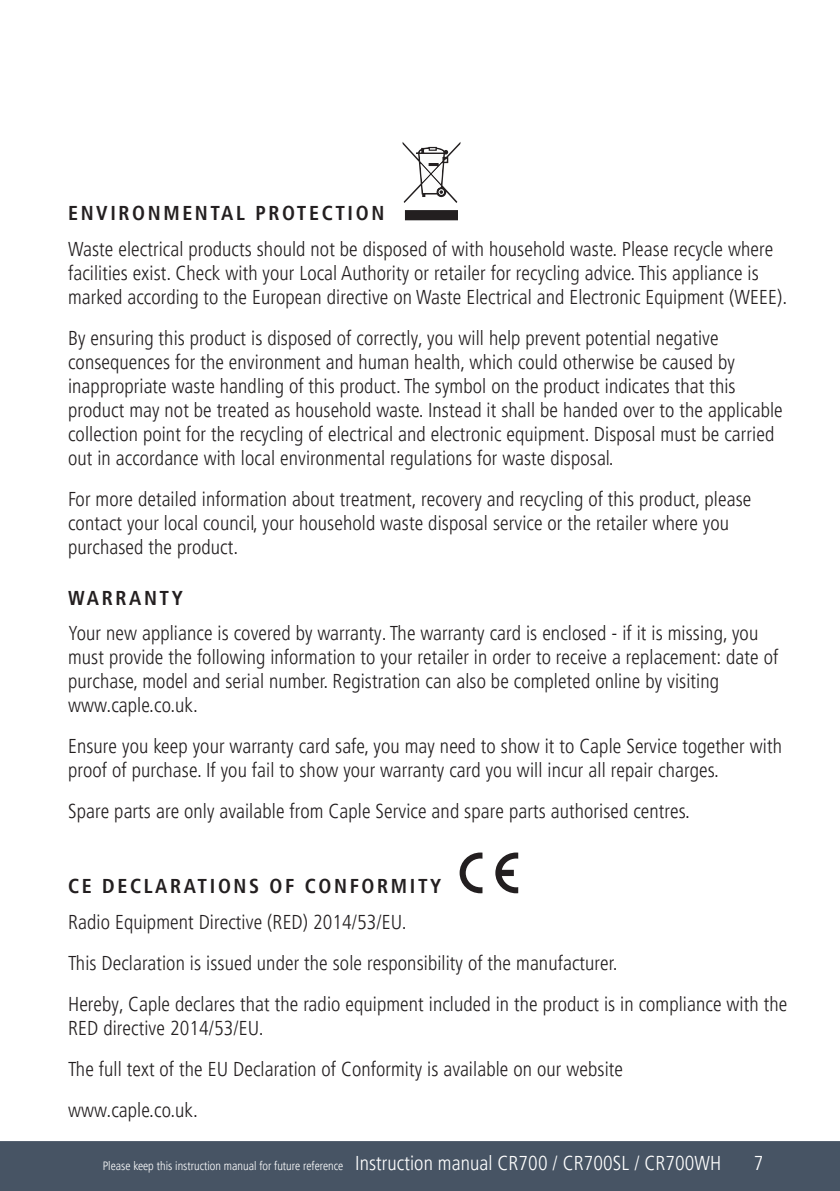
<style>
.page{position:relative;width:840px;height:1191px;background:#fff}
.page>*{position:absolute;margin:0;border:0;box-sizing:border-box;transform-origin:0 0}
.t1{font:300 condensed 20px/24px "Frutiger LT Pro";letter-spacing:.005em;color:#231f20}
.t2{font:700 condensed 20px "Frutiger LT Pro";letter-spacing:.13em;color:#231f20}
.t3{font:300 condensed 20px "Frutiger LT Pro";color:#fff}
.t4{font:300 condensed 12px "Frutiger LT Pro";color:#fff}
.s1{font-size:20px}
</style>
<div class="page">
<div style="left:0;top:1141px;width:839px;height:50px;background:#475464"></div>
<svg style="left:402px;top:142px;width:58px;height:61px"></svg>
<div style="left:405px;top:211px;width:52px;height:8px;background:#231f20"></div>
<div style="left:405px;top:210px;width:52px;height:10px;border:2px solid #231f20"></div>
<svg style="left:459px;top:852px;width:23px;height:41px"></svg>
<svg style="left:495px;top:852px;width:23px;height:41px"></svg>
<p class="t2" style="left:68px;top:205px;width:317px">ENVIRONMENTAL PROTECTION</p>
<p class="t1" style="left:68px;top:238px;width:720px">Waste electrical products should not be disposed of with household waste. Please recycle where facilities exist. Check with your Local Authority or retailer for recycling advice. This appliance is marked according to the European directive on Waste Electrical and Electronic Equipment (WEEE).</p>
<p class="t1" style="left:68px;top:327px;width:715px">By ensuring this product is disposed of correctly, you will help prevent potential negative consequences for the environment and human health, which could otherwise be caused by inappropriate waste handling of this product. The symbol on the product indicates that this product may not be treated as household waste. Instead it shall be handed over to the applicable collection point for the recycling of electrical and electronic equipment. Disposal must be carried out in accordance with local environmental regulations for waste disposal.</p>
<p class="t1" style="left:68px;top:488px;width:684px">For more detailed information about treatment, recovery and recycling of this product, please contact your local council, your household waste disposal service or the retailer where you purchased the product.</p>
<p class="t2" style="left:68px;top:590px;width:116px">WARRANTY</p>
<p class="t1" style="left:68px;top:621px;width:711px">Your new appliance is covered by warranty. The warranty card is enclosed - if it is missing, you must provide the following information to your retailer in order to receive a replacement: date of purchase, model and serial number. Registration can also be completed online by visiting www.caple.co.uk.</p>
<p class="t1" style="left:68px;top:736px;width:715px">Ensure you keep your warranty card safe, you may need to show it to Caple Service together with proof of purchase. If you fail to show your warranty card you will incur all repair charges.</p>
<p class="t1" style="left:68px;top:801px;width:623px">Spare parts are only available from Caple Service and spare parts authorised centres.</p>
<p class="t2" style="left:68px;top:878px;width:374px">CE DECLARATIONS OF CONFORMITY</p>
<p class="t1" style="left:68px;top:901px;width:720px;line-height:41px">Radio Equipment Directive (RED) 2014/53/EU.<br>This Declaration is issued under the sole responsibility of the manufacturer.<br>Hereby, Caple declares that the radio equipment included in the product is in compliance with the</p>
<p class="t1" style="left:68px;top:1007px;width:556px;line-height:41px">RED directive 2014/53/EU.<br>The full text of the EU Declaration of Conformity is available on our website www.caple.co.uk.</p>
<p class="t4" style="left:103px;top:1161px;width:620px">Please keep this instruction manual for future reference <span class="s1">Instruction manual CR700 / CR700SL / CR700WH</span></p>
<p class="t3" style="left:753px;top:1155px;width:11px">7</p>
</div>
